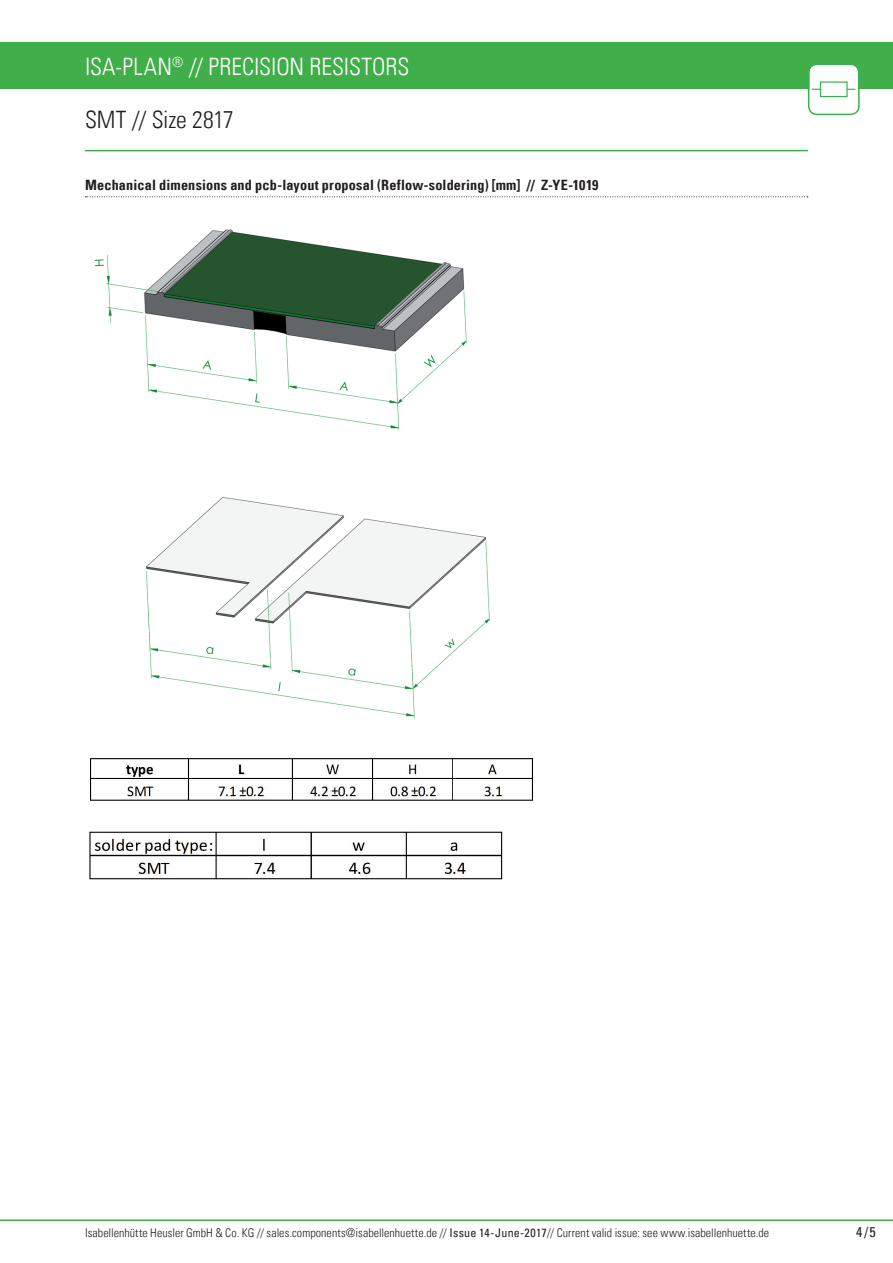
<style>
.page{position:relative;width:893px;height:1263px;background:#fff}
.page>*{position:absolute;margin:0;border:0;box-sizing:border-box;transform-origin:0 0}
.t1{font:24px "Univers Com 47 Light Cond";color:#fff}
.t2{font:24px "Univers Com 47 Light Cond";letter-spacing:-.005em;color:#231f20}
.t3{font:14.25px "Univers Com 67 Bold Cond";letter-spacing:.01em;color:#231f20}
.t4{font:condensed 14.25px "Univers Com 57";color:#231f20}
.t5{font:12px "Univers Com 47 Light Cond";letter-spacing:.005em;color:#231f20}
.s1{font-family:"Univers Com 57";font-stretch:condensed}
</style>
<div class="page">
<hr style="left:0;top:1219px;width:893px;height:2px;background:#40ae49">
<div style="left:0;top:43px;width:893px;height:46px;background:#40ae49"></div>
<hr style="left:85px;top:150px;width:723px;height:1px;background:#40ae49">
<svg style="left:808px;top:65px;width:52px;height:50px"></svg>
<svg style="left:85px;top:196px;width:723px;height:1px"></svg>
<img style="left:94px;top:229px;width:396px;height:490px">
<img style="left:89px;top:758px;width:445px;height:122px">
<h1 class="t1" style="left:85px;top:52px;width:323px">ISA-PLAN<sup>®</sup> // Precisi on resistors</h1>
<h1 class="t2" style="left:85px;top:105px;width:150px">SMT // Size 2817</h1>
<p class="t3" style="left:85px;top:176px;width:515px">Mechanical dimensions and pcb-layout proposal (Reflow-soldering) [mm] // Z-YE-1019</p>
<p class="t5" style="left:85px;top:1225px;width:686px">Isabellenhütte Heusler GmbH &amp; Co. KG // sales.components@isabellenhuette.de // <span class="s1">Issue 14-June-2017</span>// Current valid issue: see www.isabellenhuette.de</p>
<p class="t4" style="left:856px;top:1223px;width:21px">4/5</p>
</div>
